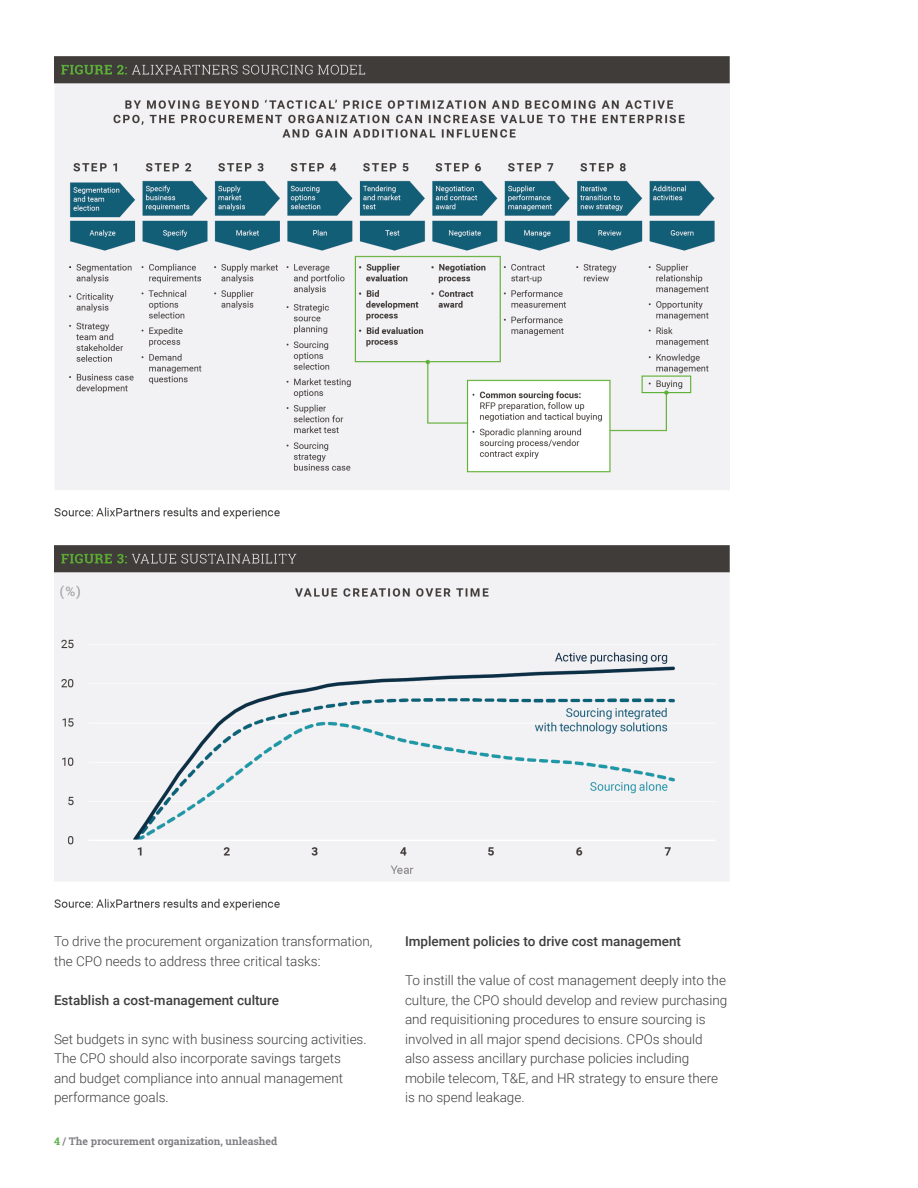
<style>
.page{position:relative;width:918px;height:1188px;background:#fff}
.page>*{position:absolute;margin:0;border:0;box-sizing:border-box;transform-origin:0 0}
.Body{font:300 13.5px/19.5px "Roboto";color:#3e3e3f}
.Second_subheading{font:500 13.5px "Roboto";color:#3e3e3f}
.t1{font:700 10.5px "Roboto Slab";color:#807f84}
.s1{color:#57b447}
</style>
<div class="page">
<img style="left:54px;top:545px;width:675px;height:366px">
<img style="left:54px;top:56px;width:675px;height:463px">
<p class="Body" style="left:54px;top:931px;width:320px">To drive the procurement organization transformation, the CPO needs to address three critical tasks:</p>
<p class="Second_subheading" style="left:54px;top:990px;width:227px">Establish a cost-management culture</p>
<p class="Body" style="left:54px;top:1029px;width:314px">Set budgets in sync with business sourcing activities.<br>The CPO should also incorporate savings targets<br>and budget compliance into annual management performance goals.</p>
<p class="t1" style="left:54px;top:1134px;width:225px"><span class="s1">4</span> / The procurement organization, unleashed</p>
<p class="Second_subheading" style="left:405px;top:932px;width:278px">Implement policies to drive cost management</p>
<p class="Body" style="left:405px;top:970px;width:324px">To instill the value of cost management deeply into the culture, the CPO should develop and review purchasing and requisitioning procedures to ensure sourcing is involved in all major spend decisions. CPOs should also assess ancillary purchase policies including mobile telecom, T&amp;E, and HR strategy to ensure there is no spend leakage.</p>
</div>
